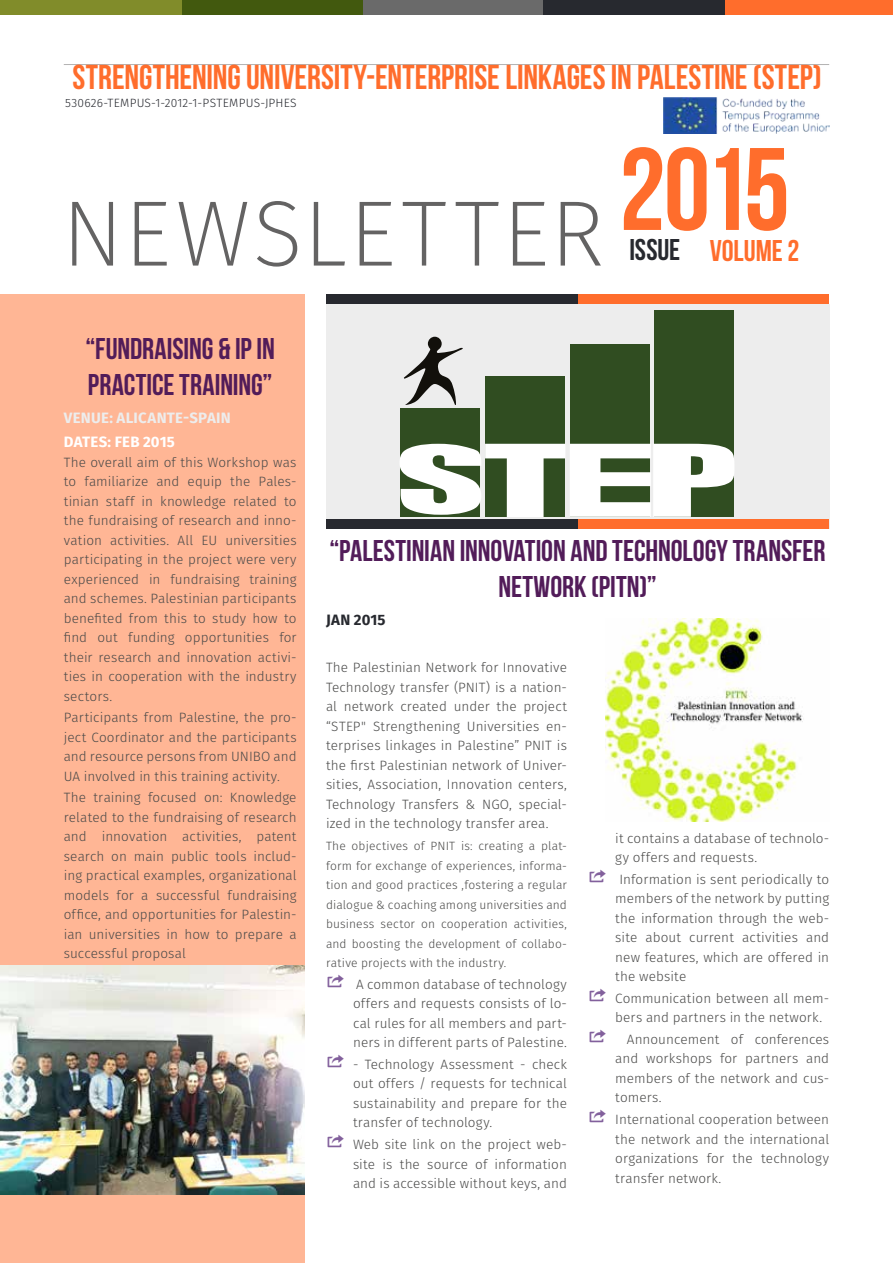
<style>
.page{position:relative;width:893px;height:1263px;background:#fff}
.page>*{position:absolute;margin:0;border:0;box-sizing:border-box;transform-origin:0 0}
.t1{font:200 93px "Fira Sans";letter-spacing:.025em;color:#646363}
.t2{font:34.5px "Bebas Neue";color:#ff6d2c}
.t3{font:32.25px "Entypo";color:#82609c}
.t4{font:30px/36px "Bebas Neue";letter-spacing:-.005em;color:#521c59;text-align:center}
.t5{font:30px "Bebas Neue";letter-spacing:-.005em;color:#ff6d2c}
.t6{font:700 15px "Fira Sans";letter-spacing:.015em;color:#ededed}
.t7{font:700 15px "Fira Sans";letter-spacing:.005em;color:#fff}
.t8{font:700 15px "Fira Sans";letter-spacing:.005em;color:#27292f}
.t9{font:300 13.5px/19.5px "Fira Sans";letter-spacing:.01em;color:#4a4a49;text-align:justify}
.t10{font:300 12px/19.5px "Fira Sans";letter-spacing:.015em;color:#4a4a49;text-align:justify}
.t11{font:300 12px "Fira Sans";letter-spacing:.015em;color:#27292f}
.s1{color:#27292f}
</style>
<div class="page">
<div style="left:0;top:294px;width:305px;height:969px;background:#ffb695"></div>
<div style="left:725px;top:0;width:168px;height:15px;background:#ff6d2c"></div>
<div style="left:362px;top:0;width:181px;height:15px;background:#6a6a6a"></div>
<div style="left:543px;top:0;width:182px;height:15px;background:#27292f"></div>
<div style="left:181px;top:0;width:181px;height:15px;background:#42590e"></div>
<div style="left:0;top:0;width:181px;height:15px;background:#818c2a"></div>
<hr style="left:64px;top:64px;width:765px;height:1px;background:#b3b2b2">
<div style="left:326px;top:304px;width:503px;height:225px;background:#ededed"></div>
<svg style="left:404px;top:337px;width:59px;height:68px"></svg>
<div style="left:401px;top:408px;width:79px;height:108px;background:#304d21"></div>
<div style="left:485px;top:376px;width:80px;height:140px;background:#304d21"></div>
<div style="left:570px;top:344px;width:80px;height:172px;background:#304d21"></div>
<div style="left:654px;top:310px;width:80px;height:206px;background:#304d21"></div>
<svg style="left:400px;top:444px;width:334px;height:73px"></svg>
<img style="left:663px;top:97px;width:166px;height:36px">
<img style="left:605px;top:619px;width:198px;height:202px">
<img style="left:0;top:966px;width:305px;height:228px">
<div style="left:578px;top:294px;width:251px;height:10px;background:#ff6d2c"></div>
<div style="left:326px;top:294px;width:252px;height:10px;background:#27292f"></div>
<div style="left:578px;top:519px;width:251px;height:10px;background:#ff6d2c"></div>
<div style="left:326px;top:519px;width:252px;height:10px;background:#27292f"></div>
<h2 class="t2" style="left:73px;top:58px;width:751px">STRENGTHENING UNIVERSITY-ENTERPRISE LINKAGES IN PALESTINE (STEP)</h2>
<p class="t11" style="left:65px;top:94px;width:233px">530626-TEMPUS-1-2012-1-PSTEMPUS-JPHES</p>
<h1 class="t1" style="left:62px;top:168px;width:730px">NEWSLETTER <sup>2015</sup></h1>
<h3 class="t5" style="left:629px;top:234px;width:171px"><span class="s1">ISSUE</span> VOLUME 2</h3>
<h3 class="t4" style="left:86px;top:331px;width:191px;text-align:left">“FUNDRAISING &amp; IP IN<br>PRACTICE TRAINING”</h3>
<p class="t6" style="left:64px;top:405px;width:168px">VENUE: ALICANTE-SPAIN</p>
<p class="t7" style="left:64px;top:429px;width:112px">DATES: FEB 2015</p>
<p class="t9" style="left:64px;top:452px;width:234px">The overall aim of this Workshop was to familiarize and equip the Pales&shy;tinian staff in knowledge related to the fundraising of research and inno&shy;vation activities. All EU universities participating in the project were very experienced in fundraising training and schemes. Palestinian participants benefited from this to study how to find out funding opportunities for their research and innovation activi&shy;ties in cooperation with the industry sectors.</p>
<p class="t9" style="left:64px;top:708px;width:234px">Participants from Palestine, the pro&shy;ject Coordinator and the participants and resource persons from UNIBO and UA involved in this training activity.</p>
<p class="t9" style="left:64px;top:788px;width:234px">The training focused on: Knowledge related to the fundraising of research and innovation activities, patent search on main public tools includ&shy;ing practical examples, organizational models for a successful fundraising office, and opportunities for Palestin&shy;ian universities in how to prepare a successful proposal</p>
<h3 class="t4" style="left:330px;top:532px;width:497px">“PALESTINIAN INNOVATION AND TECHNOLOGY TRANSFER<br>NETWORK (PITN)”</h3>
<p class="t8" style="left:326px;top:607px;width:61px">JAN 2015</p>
<p class="t9" style="left:326px;top:658px;width:242px">The Palestinian Network for Innovative Technology transfer (PNIT) is a nation&shy;al network created under the project “STEP" Strengthening Universities en&shy;terprises linkages in Palestine” PNIT is the first Palestinian network of Univer&shy;sities, Association, Innovation centers, Technology Transfers &amp; NGO, special&shy;ized in the technology transfer area.</p>
<p class="t10" style="left:326px;top:836px;width:242px">The objectives of PNIT is: creating a plat&shy;form for exchange of experiences, informa&shy;tion and good practices ,fostering a regular dialogue &amp; coaching among universities and business sector on cooperation activities, and boosting the development of collabo&shy;rative projects with the industry.</p>
<h3 class="t3" style="left:326px;top:959px;width:21px">/</h3>
<p class="t9" style="left:353px;top:974px;width:215px">A common database of technology offers and requests consists of lo&shy;cal rules for all members and part&shy;ners in different parts of Palestine.</p>
<h3 class="t3" style="left:326px;top:1039px;width:21px">/</h3>
<p class="t9" style="left:353px;top:1054px;width:215px">- Technology Assessment - check out offers / requests for technical sustainability and prepare for the transfer of technology.</p>
<h3 class="t3" style="left:326px;top:1119px;width:21px">/</h3>
<p class="t9" style="left:353px;top:1134px;width:215px">Web site link on the project web&shy;site is the source of information and is accessible without keys, and</p>
<p class="t9" style="left:615px;top:828px;width:215px">it contains a database of technolo&shy;gy offers and requests.</p>
<h3 class="t3" style="left:588px;top:854px;width:21px">/</h3>
<p class="t9" style="left:615px;top:869px;width:215px;text-indent:4px">Information is sent periodically to members of the network by putting the information through the web&shy;site about current activities and new features, which are offered in the website</p>
<h3 class="t3" style="left:588px;top:973px;width:21px">/</h3>
<p class="t9" style="left:615px;top:988px;width:215px">Communication between all mem&shy;bers and partners in the network.</p>
<h3 class="t3" style="left:588px;top:1014px;width:21px">/</h3>
<p class="t9" style="left:615px;top:1029px;width:215px;text-indent:12px">Announcement of conferences and workshops for partners and members of the network and cus&shy;tomers.</p>
<h3 class="t3" style="left:588px;top:1094px;width:21px">/</h3>
<p class="t9" style="left:615px;top:1109px;width:215px">International cooperation between the network and the international organizations for the technology transfer network.</p>
</div>
